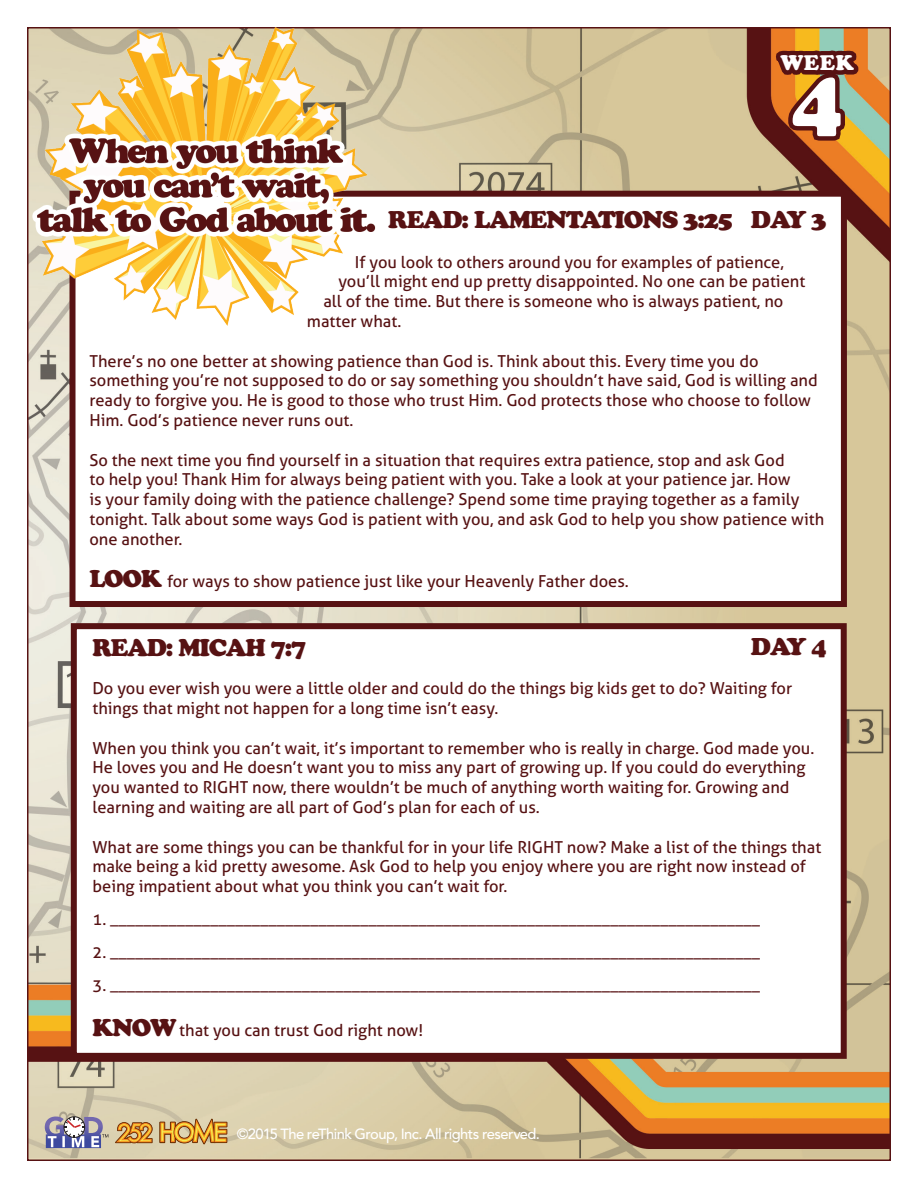
<style>
.page{position:relative;width:918px;height:1188px;background:#fff}
.page>*{position:absolute;margin:0;border:0;box-sizing:border-box;transform-origin:0 0}
.t1{font:81px "Cooper Black Std";color:#fff}
.t2{font:24px "Cooper Black Std";letter-spacing:-.05em;color:#571213}
.t3{font:21px "Cooper Black Std";color:#fff}
.t4{font:16.5px/19.8px "Aller";color:#571213}
.t5{font:500 14.7px "Avenir LT Std";letter-spacing:-.04em;color:#fff}
.s1{font-family:"Cooper Black Std";font-size:24px}
</style>
<div class="page">
<img style="left:30px;top:30px;width:858px;height:1128px">
<svg style="left:772px;top:27px;width:91px;height:118px;background:#a26430"></svg>
<div style="left:70px;top:191px;width:777px;height:416px;background:#fff;border:6px solid #571213"></div>
<svg style="left:115px;top:1122px;width:38px;height:21px"></svg>
<svg style="left:159px;top:1119px;width:68px;height:25px;background:#cea051"></svg>
<div style="left:64px;top:1116px;width:21px;height:22px;border:1px solid #231f20;border-radius:50%"></div>
<svg style="left:45px;top:1117px;width:63px;height:31px"></svg>
<div style="left:71px;top:623px;width:776px;height:436px;background:#fff;border:6px solid #571213"></div>
<img style="left:27px;top:27px;width:355px;height:299px">
<p class="t3" style="left:780px;top:50px;width:75px">WEEK</p>
<h1 class="t1" style="left:792px;top:51px;width:53px">4</h1>
<p class="t2" style="left:388px;top:205px;width:346px">READ: LAMENTATIONS 3:25</p>
<p class="t4" style="left:355px;top:252px;width:430px">If you look to others around you for examples of patience,</p>
<p class="t4" style="left:338px;top:272px;width:468px">you’ll might end up pretty disappointed. No one can be patient</p>
<p class="t4" style="left:323px;top:291px;width:461px">all of the time. But there is someone who is always patient, no</p>
<p class="t4" style="left:307px;top:311px;width:96px">matter what.</p>
<p class="t4" style="left:89px;top:351px;width:730px">There’s no one better at showing patience than God is. Think about this. Every time you do something you’re not supposed to do or say something you shouldn’t have said, God is willing and ready to forgive you. He is good to those who trust Him. God protects those who choose to follow Him. God’s patience never runs out.</p>
<p class="t4" style="left:89px;top:450px;width:736px">So the next time you find yourself in a situation that requires extra patience, stop and ask God<br>to help you! Thank Him for always being patient with you. Take a look at your patience jar. How<br>is your family doing with the patience challenge? Spend some time praying together as a family tonight. Talk about some ways God is patient with you, and ask God to help you show patience with one another.</p>
<p class="t4" style="left:89px;top:571px;width:541px"><span class="s1">LOOK</span> for ways to show patience just like your Heavenly Father does.</p>
<p class="t2" style="left:751px;top:205px;width:77px">DAY 3</p>
<p class="t2" style="left:751px;top:632px;width:77px">DAY 4</p>
<p class="t2" style="left:92px;top:633px;width:215px">READ: MICAH 7:7</p>
<p class="t4" style="left:92px;top:678px;width:701px">Do you ever wish you were a little older and could do the things big kids get to do? Waiting for things that might not happen for a long time isn’t easy.</p>
<p class="t4" style="left:92px;top:738px;width:723px">When you think you can’t wait, it’s important to remember who is really in charge. God made you.<br>He loves you and He doesn’t want you to miss any part of growing up. If you could do everything you wanted to RIGHT now, there wouldn’t be much of anything worth waiting for. Growing and learning and waiting are all part of God’s plan for each of us.</p>
<p class="t4" style="left:92px;top:837px;width:730px">What are some things you can be thankful for in your life RIGHT now? Make a list of the things that make being a kid pretty awesome. Ask God to help you enjoy where you are right now instead of being impatient about what you think you can’t wait for.</p>
<p class="t4" style="left:92px;top:909px;width:669px">1. ______________________________________________________________________________</p>
<p class="t4" style="left:92px;top:942px;width:669px">2. ______________________________________________________________________________</p>
<p class="t4" style="left:92px;top:975px;width:669px">3. ______________________________________________________________________________</p>
<p class="t4" style="left:92px;top:1020px;width:332px"><span class="s1">KNOW</span> that you can trust God right now!</p>
<p class="t5" style="left:237px;top:1125px;width:305px">©2015 The reThink Group, Inc. All rights reserved.</p>
</div>
